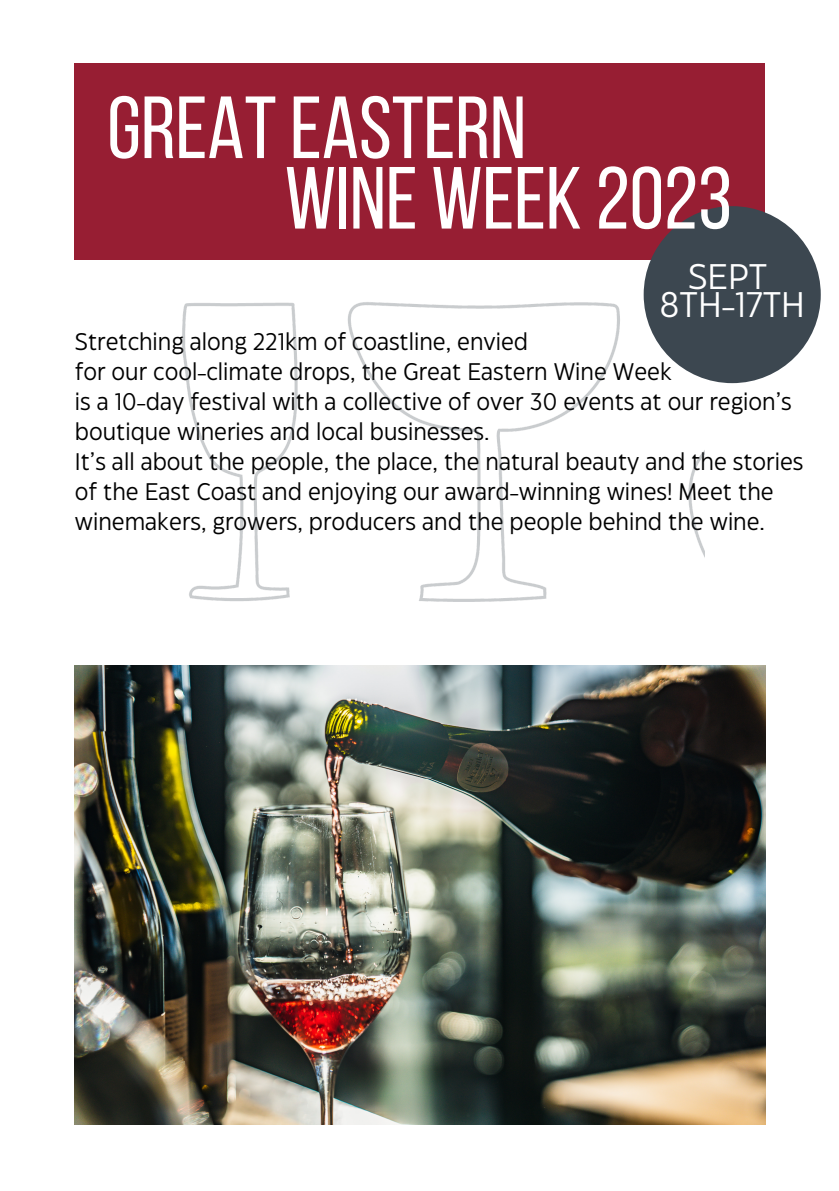
<style>
.page{position:relative;width:839px;height:1191px;background:#fff}
.page>*{position:absolute;margin:0;border:0;box-sizing:border-box;transform-origin:0 0}
.t1{font:88px "Bebas Neue";color:#fff}
.t2{font:35.6px "Eastman Grotesque";color:#fff}
.t3{font:24px/30px "Eastman Grotesque";color:#000}
</style>
<div class="page">
<div style="left:75px;top:63px;width:689px;height:196px;background:#971e33"></div>
<div style="left:643px;top:206px;width:177px;height:177px;background:#3c4750;border-radius:50%"></div>
<img style="left:75px;top:666px;width:690px;height:459px">
<img style="left:107px;top:237px;width:597px;height:429px">
<p class="t1" style="left:107px;top:92px;width:420px">GREATEASTERN</p>
<p class="t1" style="left:285px;top:163px;width:449px">WINE WEEK 2023</p>
<p class="t2" style="left:688px;top:262px;width:81px">SEPT</p>
<p class="t2" style="left:659px;top:291px;width:147px">8TH-17TH</p>
<p class="t3" style="left:75px;top:329px;width:454px">Stretching along 221km of coastline, envied</p>
<p class="t3" style="left:75px;top:359px;width:598px">for our cool-climate drops, the Great Eastern Wine Week</p>
<p class="t3" style="left:75px;top:389px;width:718px">is a 10-day festival with a collective of over 30 events at our region’s boutique wineries and local businesses.</p>
<p class="t3" style="left:75px;top:449px;width:730px">It’s all about the people, the place, the natural beauty and the stories of the East Coast and enjoying our award-winning wines! Meet the winemakers, growers, producers and the people behind the wine.</p>
</div>
